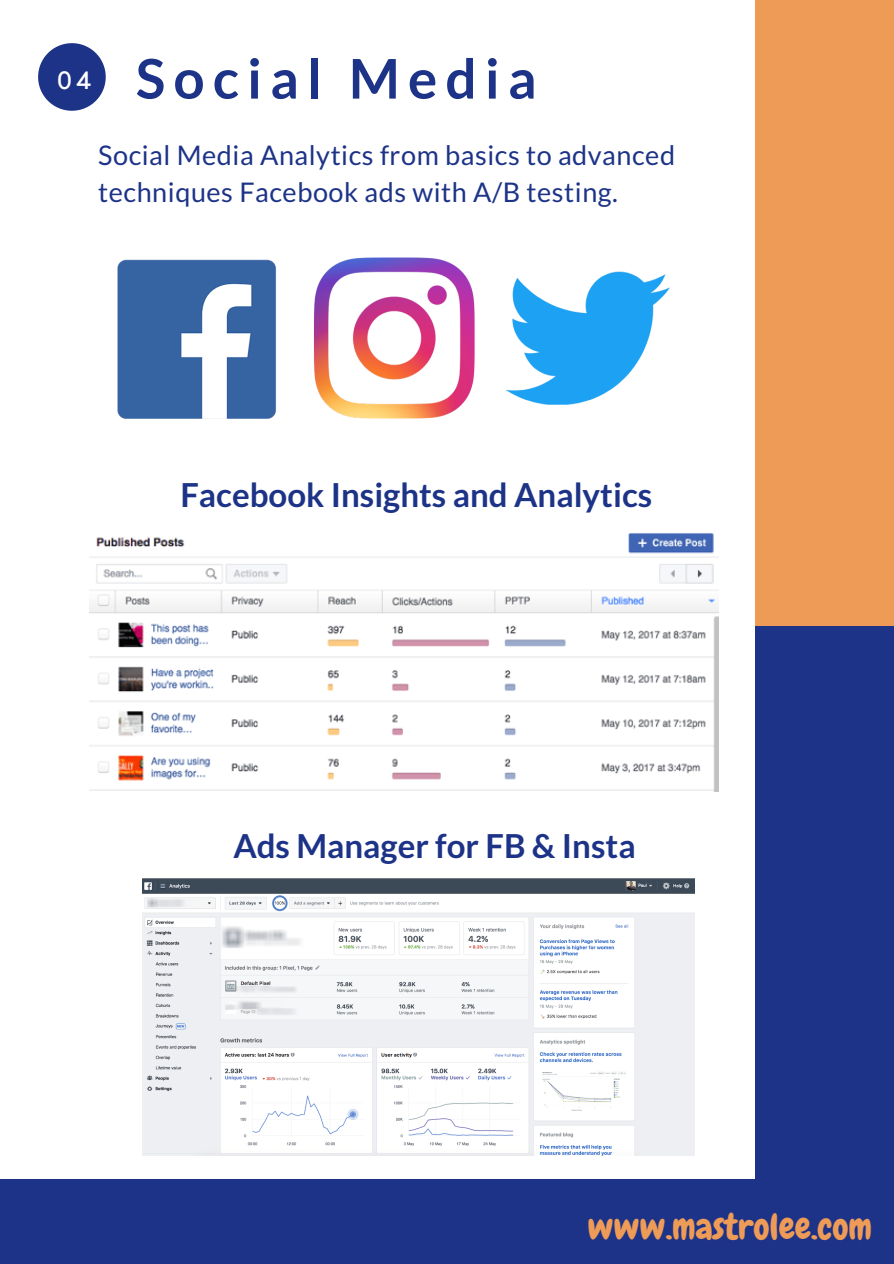
<style>
.page{position:relative;width:894px;height:1264px;background:#fff}
.page>*{position:absolute;margin:0;border:0;box-sizing:border-box;transform-origin:0 0}
.t1{font:700 54.75px "Lato";letter-spacing:.15em;color:#1d3387}
.t2{font:36px "Chewy";color:#ee9b57}
.t3{font:700 33px "Lato";color:#1d3387}
.t4{font:27px/37.2px "Lato";letter-spacing:.02em;color:#1d3387}
</style>
<div class="page">
<div style="left:755px;top:0;width:138px;height:629px;background:#ee9b57"></div>
<div style="left:755px;top:626px;width:138px;height:637px;background:#1d3387"></div>
<svg style="left:38px;top:43px;width:68px;height:68px"></svg>
<div style="left:0;top:1179px;width:893px;height:84px;background:#1d3387"></div>
<img style="left:118px;top:257px;width:551px;height:161px">
<img style="left:89px;top:533px;width:629px;height:258px">
<img style="left:143px;top:878px;width:551px;height:277px">
<h1 class="t1" style="left:57px;top:45px;width:480px"><sup>04</sup> Social Media</h1>
<p class="t4" style="left:98px;top:136px;width:578px">Social Media Analytics from basics to advanced techniques Facebook ads with A/B testing.</p>
<p class="t3" style="left:180px;top:474px;width:473px">Facebook Insights and Analytics</p>
<p class="t3" style="left:233px;top:825px;width:403px">Ads Manager for FB &amp; Insta</p>
<h2 class="t2" style="left:587px;top:1203px;width:286px">www.mastrolee.com</h2>
</div>
